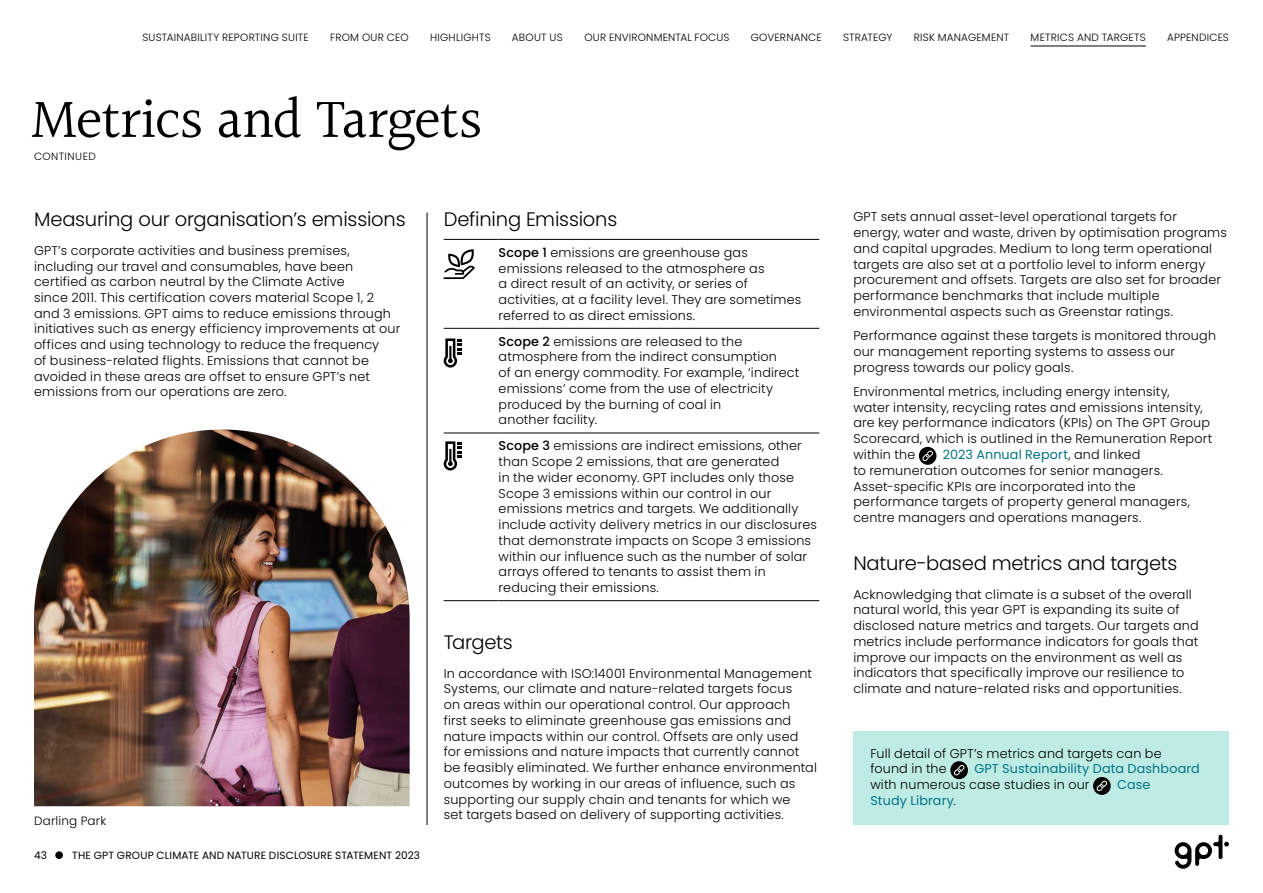
<style>
.page{position:relative;width:1263px;height:893px;background:#fff}
.page>*{position:absolute;margin:0;border:0;box-sizing:border-box;transform-origin:0 0}
.t1{font:57px "Halant";letter-spacing:-.025em;color:#000}
.t2{font:300 19.5px "Poppins";letter-spacing:-.01em;color:#000}
.t3{font:300 12.75px/15.8px "Poppins";letter-spacing:.015em;color:#000}
.t4{font:12.75px "Poppins";letter-spacing:.01em;color:#007285}
.t5{font:300 12px "Poppins";letter-spacing:.015em;color:#000}
.t6{font:300 10.5px "Poppins";letter-spacing:.02em;color:#000}
.t7{font:10.5px "Poppins";letter-spacing:.015em;color:#000}
.t8{font:300 10.5px "Poppins";letter-spacing:.04em;color:#000}
.s1{font-weight:500}
.s2{font-weight:400;color:#007285}
.s3{font-weight:300;color:#000}
</style>
<div class="page">
<hr style="left:444px;top:239px;width:55px;height:1px;background:#000">
<hr style="left:499px;top:239px;width:320px;height:1px;background:#000">
<hr style="left:444px;top:328px;width:55px;height:1px;background:#000">
<hr style="left:499px;top:328px;width:320px;height:1px;background:#000">
<hr style="left:444px;top:433px;width:55px;height:1px;background:#000">
<hr style="left:444px;top:600px;width:55px;height:1px;background:#000">
<hr style="left:499px;top:433px;width:320px;height:1px;background:#000">
<hr style="left:499px;top:600px;width:320px;height:1px;background:#000">
<div style="left:919px;top:447px;width:17px;height:18px;background:#000;border-radius:50%"></div>
<svg style="left:921px;top:450px;width:12px;height:12px"></svg>
<hr style="left:427px;top:213px;width:1px;height:612px;background:#000">
<img style="left:34px;top:429px;width:376px;height:377px">
<svg style="left:444px;top:441px;width:18px;height:29px"></svg>
<svg style="left:444px;top:338px;width:18px;height:30px"></svg>
<svg style="left:444px;top:249px;width:31px;height:30px"></svg>
<div style="left:853px;top:732px;width:376px;height:93px;background:#beece5"></div>
<svg style="left:950px;top:761px;width:18px;height:18px"></svg>
<svg style="left:953px;top:764px;width:12px;height:12px"></svg>
<svg style="left:1093px;top:777px;width:18px;height:18px"></svg>
<svg style="left:1096px;top:780px;width:12px;height:12px"></svg>
<svg style="left:1174px;top:835px;width:55px;height:34px"></svg>
<div style="left:55px;top:851px;width:8px;height:8px;background:#000;border-radius:50%"></div>
<hr style="left:1030px;top:46px;width:116px;height:1px;background:#000">
<p class="t6" style="left:142px;top:32px;width:168px">SUSTAINABILITY REPORTING SUITE</p>
<p class="t6" style="left:330px;top:32px;width:80px">FROM OUR CEO</p>
<p class="t6" style="left:430px;top:32px;width:62px">HIGHLIGHTS</p>
<p class="t6" style="left:512px;top:32px;width:52px">ABOUT US</p>
<p class="t6" style="left:584px;top:32px;width:147px">OUR ENVIRONMENTAL FOCUS</p>
<p class="t6" style="left:751px;top:32px;width:72px">GOVERNANCE</p>
<p class="t6" style="left:843px;top:32px;width:51px">STRATEGY</p>
<p class="t6" style="left:914px;top:32px;width:97px">RISK MANAGEMENT</p>
<p class="t6" style="left:1167px;top:32px;width:63px">APPENDICES</p>
<p class="t6" style="left:1030px;top:32px;width:117px">METRICS AND TARGETS</p>
<h1 class="t1" style="left:31px;top:82px;width:453px">Metrics and Targets</h1>
<p class="t8" style="left:34px;top:151px;width:63px">CONTINUED</p>
<h2 class="t2" style="left:34px;top:208px;width:373px">Measuring our organisation’s emissions</h2>
<p class="t3" style="left:34px;top:242px;width:368px">GPT’s corporate activities and business premises, including our travel and consumables, have been certified as carbon neutral by the Climate Active<br>since 2011. This certification covers material Scope 1, 2 and 3 emissions. GPT aims to reduce emissions through initiatives such as energy efficiency improvements at our offices and using technology to reduce the frequency<br>of business-related flights. Emissions that cannot be avoided in these areas are offset to ensure GPT’s net emissions from our operations are zero.</p>
<p class="t5" style="left:34px;top:814px;width:74px">Darling Park</p>
<p class="t7" style="left:34px;top:849px;width:15px">43</p>
<p class="t7" style="left:72px;top:849px;width:349px">The GPT Group Climate and Nature Disclosure Statement 2023</p>
<h2 class="t2" style="left:444px;top:208px;width:175px">Defining Emissions</h2>
<p class="t3" style="left:499px;top:245px;width:304px"><span class="s1">Scope 1</span> emissions are greenhouse gas emissions released to the atmosphere as<br>a direct result of an activity, or series of activities, at a facility level. They are sometimes referred to as direct emissions.</p>
<p class="t3" style="left:499px;top:333px;width:302px"><span class="s1">Scope 2</span> emissions are released to the atmosphere from the indirect consumption<br>of an energy commodity. For example, ‘indirect emissions’ come from the use of electricity produced by the burning of coal in<br>another facility.</p>
<p class="t3" style="left:499px;top:438px;width:320px"><span class="s1">Scope 3</span> emissions are indirect emissions, other than Scope 2 emissions, that are generated<br>in the wider economy. GPT includes only those Scope 3 emissions within our control in our emissions metrics and targets. We additionally include activity delivery metrics in our disclosures that demonstrate impacts on Scope 3 emissions within our influence such as the number of solar arrays offered to tenants to assist them in reducing their emissions.</p>
<h2 class="t2" style="left:444px;top:631px;width:71px">Targets</h2>
<p class="t3" style="left:444px;top:665px;width:375px">In accordance with ISO:14001 Environmental Management Systems, our climate and nature-related targets focus<br>on areas within our operational control. Our approach<br>first seeks to eliminate greenhouse gas emissions and nature impacts within our control. Offsets are only used for emissions and nature impacts that currently cannot be feasibly eliminated. We further enhance environmental outcomes by working in our areas of influence, such as supporting our supply chain and tenants for which we<br>set targets based on delivery of supporting activities.</p>
<p class="t3" style="left:853px;top:209px;width:375px">GPT sets annual asset-level operational targets for<br>energy, water and waste, driven by optimisation programs and capital upgrades. Medium to long term operational targets are also set at a portfolio level to inform energy procurement and offsets. Targets are also set for broader performance benchmarks that include multiple environmental aspects such as Greenstar ratings.</p>
<p class="t3" style="left:853px;top:328px;width:364px">Performance against these targets is monitored through our management reporting systems to assess our progress towards our policy goals.</p>
<p class="t3" style="left:853px;top:384px;width:361px">Environmental metrics, including energy intensity,<br>water intensity, recycling rates and emissions intensity, are key performance indicators (KPIs) on The GPT Group Scorecard, which is outlined in the Remuneration Report within the</p>
<p class="t3" style="left:853px;top:447px;width:338px;text-indent:90px"><span class="s2">2023 Annual Report</span>, and linked<br>to remuneration outcomes for senior managers.<br>Asset-specific KPIs are incorporated into the performance targets of property general managers, centre managers and operations managers.</p>
<h2 class="t2" style="left:853px;top:552px;width:326px">Nature-based metrics and targets</h2>
<p class="t3" style="left:853px;top:586px;width:347px">Acknowledging that climate is a subset of the overall natural world, this year GPT is expanding its suite of disclosed nature metrics and targets. Our targets and metrics include performance indicators for goals that improve our impacts on the environment as well as indicators that specifically improve our resilience to climate and nature-related risks and opportunities.</p>
<p class="t3" style="left:870px;top:745px;width:293px">Full detail of GPT’s metrics and targets can be found in the</p>
<p class="t4" style="left:974px;top:761px;width:227px">GPT Sustainability Data Dashboard</p>
<p class="t3" style="left:870px;top:777px;width:221px">with numerous case studies in our</p>
<p class="t4" style="left:1117px;top:777px;width:35px">Case</p>
<p class="t4" style="left:870px;top:793px;width:87px">Study Library<span class="s3">.</span></p>
</div>
